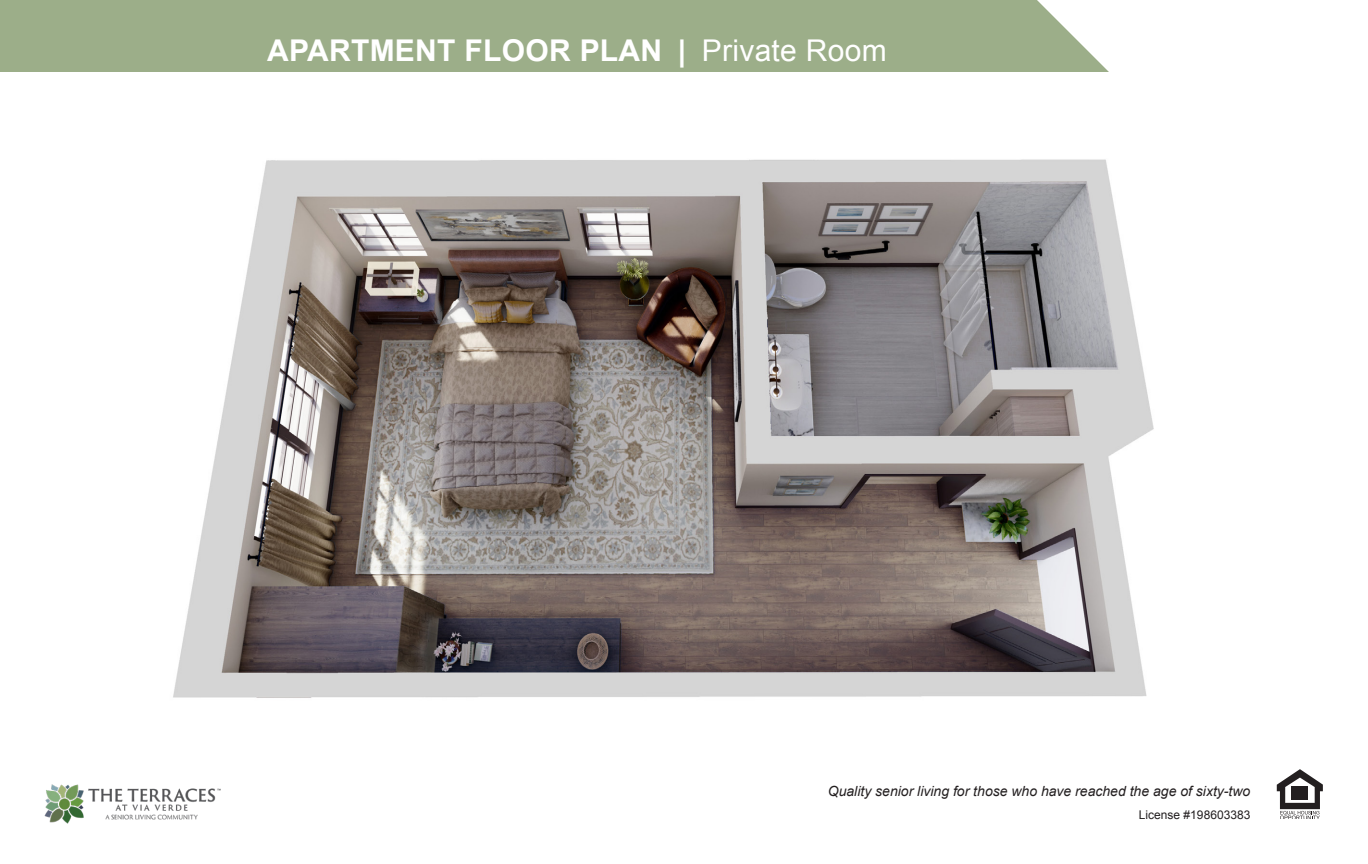
<style>
.page{position:relative;width:1368px;height:864px;background:#fff}
.page>*{position:absolute;margin:0;border:0;box-sizing:border-box;transform-origin:0 0}
.Paragraph_Style_1{font:700 30px "Arial";letter-spacing:.01em;color:#fff}
.t1{font:italic 14px "Arial";color:#231f20}
.t2{font:12px "Arial";color:#231f20}
.s1{font-weight:400}
</style>
<div class="page">
<div style="left:0;top:0;width:1109px;height:72px;background:#9cae89"></div>
<img style="left:44px;top:784px;width:177px;height:40px">
<svg style="left:1277px;top:769px;width:46px;height:50px"></svg>
<div style="left:1292px;top:786px;width:16px;height:6px;background:#231f20"></div>
<div style="left:1292px;top:793px;width:16px;height:7px;background:#231f20"></div>
<img style="left:173px;top:159px;width:981px;height:539px">
<p class="Paragraph_Style_1" style="left:267px;top:30px;width:621px">APARTMENT FLOOR PLAN | <span class="s1">Private Room</span></p>
<p class="t1" style="left:828px;top:782px;width:424px">Quality senior living for those who have reached the age of sixty-two</p>
<p class="t2" style="left:1139px;top:807px;width:113px">License #198603383</p>
</div>
